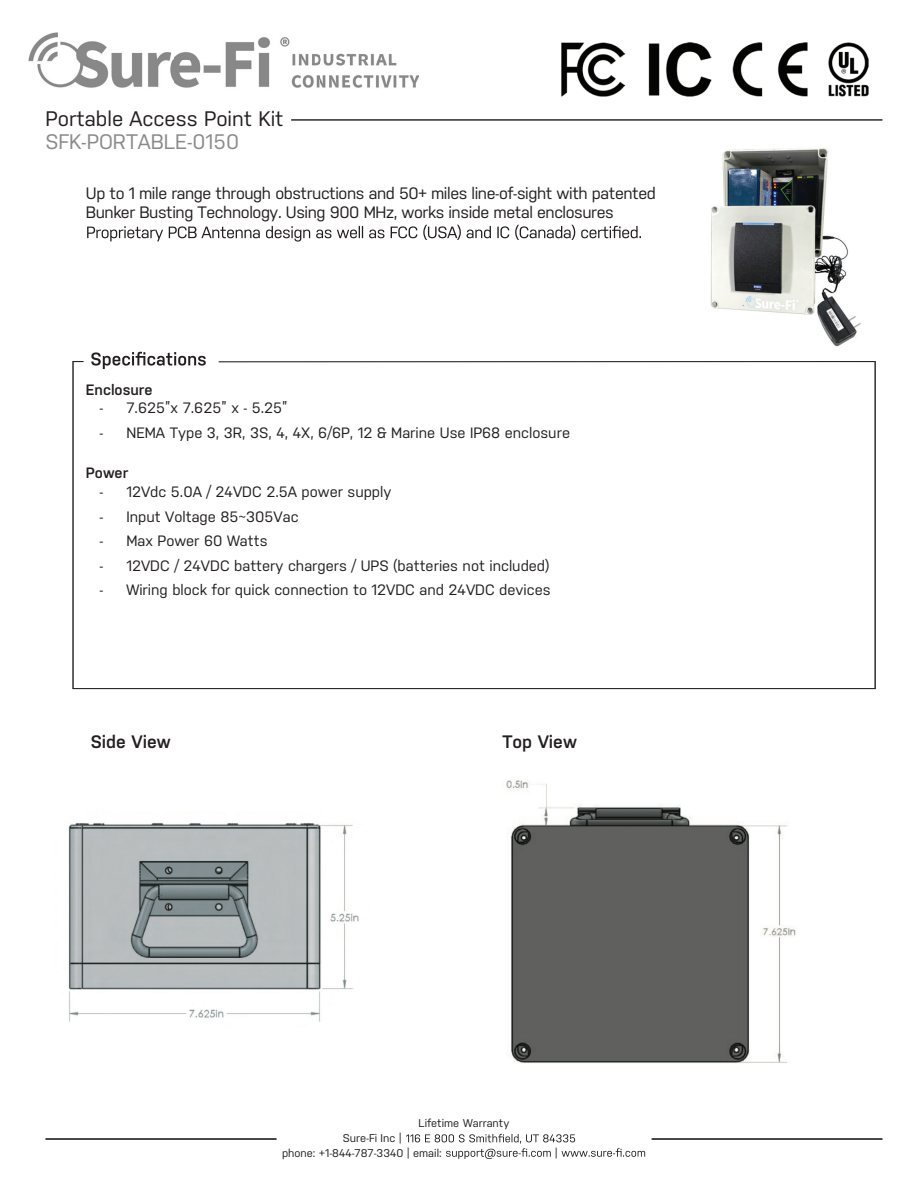
<style>
.page{position:relative;width:918px;height:1188px;background:#fff}
.page>*{position:absolute;margin:0;border:0;box-sizing:border-box;transform-origin:0 0}
.t1{font:21px "Nudista";color:#231f20}
.t2{font:21px "Nudista";color:#8c898a}
.t3{font:600 18px "Nudista";color:#231f20}
.t4{font:16.5px/19.8px "Nudista";letter-spacing:-.025em;color:#231f20}
.t5{font:15px "Nudista";color:#231f20}
.t6{font:600 15px "Nudista";color:#231f20}
.t7{font:11.25px "Nudista";color:#231f20}
</style>
<div class="page">
<svg style="left:72px;top:361px;width:804px;height:328px"></svg>
<svg style="left:91px;top:351px;width:115px;height:18px"></svg>
<hr style="left:291px;top:119px;width:591px;height:2px;background:#231f20">
<svg style="left:87px;top:225px;width:554px;height:17px"></svg>
<hr style="left:45px;top:1138px;width:232px;height:2px;background:#040503">
<hr style="left:652px;top:1138px;width:230px;height:2px;background:#040503">
<img style="left:29px;top:32px;width:389px;height:56px">
<img style="left:710px;top:148px;width:151px;height:199px">
<img style="left:506px;top:780px;width:290px;height:283px">
<img style="left:68px;top:823px;width:291px;height:199px">
<svg style="left:406px;top:1134px;width:239px;height:25px"></svg>
<img style="left:561px;top:42px;width:308px;height:55px">
<h1 class="t1" style="left:45px;top:106px;width:240px">Portable Access Point Kit</h1>
<h1 class="t2" style="left:45px;top:130px;width:195px">SFK-PORTABLE-0150</h1>
<p class="t4" style="left:86px;top:183px;width:571px">Up to 1 mile range through obstructions and 50+ miles line-of-sight with patented<br>Bunker Busting Technology. Using 900 MHz, works inside metal enclosures</p>
<p class="t6" style="left:86px;top:381px;width:68px">Enclosure</p>
<p class="t5" style="left:99px;top:399px;width:190px">- 7.625”x 7.625” x - 5.25”</p>
<p class="t5" style="left:99px;top:424px;width:472px">- NEMA Type 3, 3R, 3S, 4, 4X, 6/6P, 12 &amp; Marine Use IP68 enclosure</p>
<p class="t6" style="left:86px;top:464px;width:44px">Power</p>
<p class="t5" style="left:99px;top:484px;width:293px">- 12Vdc 5.0A / 24VDC 2.5A power supply</p>
<p class="t5" style="left:99px;top:508px;width:201px">- Input Voltage 85~305Vac</p>
<p class="t5" style="left:99px;top:533px;width:170px">- Max Power 60 Watts</p>
<p class="t5" style="left:99px;top:557px;width:452px">- 12VDC / 24VDC battery chargers / UPS (batteries not included)</p>
<p class="t5" style="left:99px;top:582px;width:453px">- Wiring block for quick connection to 12VDC and 24VDC devices</p>
<p class="t3" style="left:91px;top:732px;width:81px">Side View</p>
<p class="t3" style="left:502px;top:732px;width:76px">Top View</p>
<p class="t7" style="left:419px;top:1116px;width:92px">Lifetime Warranty</p>
<p class="t7" style="left:282px;top:1146px;width:161px">phone: +1-844-787-3340 | email:</p>
<p class="t7" style="left:343px;top:1132px;width:60px">Sure-Fi Inc |</p>
<p class="t7" style="left:555px;top:1146px;width:4px">|</p>
</div>
